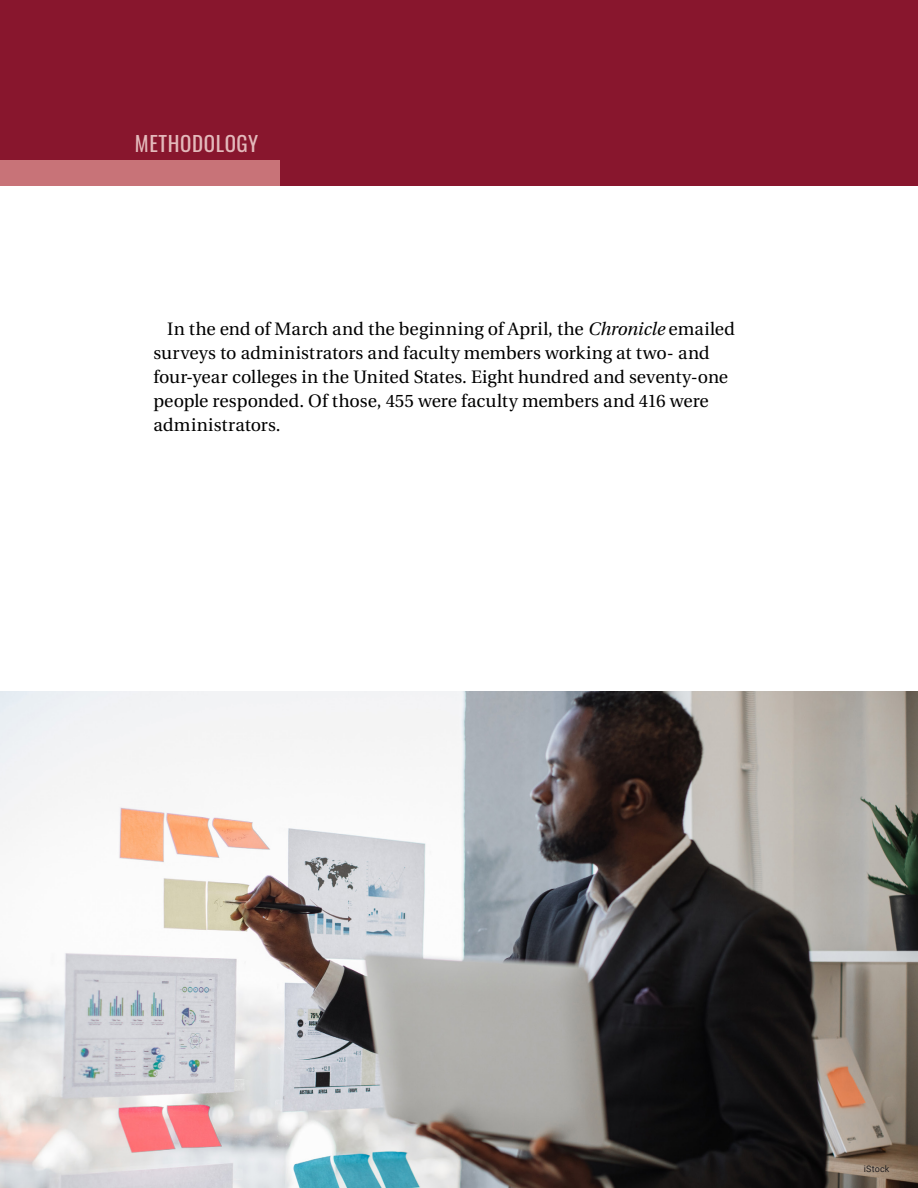
<style>
.page{position:relative;width:918px;height:1188px;background:#fff}
.page>*{position:absolute;margin:0;border:0;box-sizing:border-box;transform-origin:0 0}
.Section_Headers{font:21px "Oswald";letter-spacing:.03em;color:#e3b9bb}
._2023_Adobe_RB_Body_Copy{font:18px/24px "Heuristica";color:#000}
.CHE_Text_9_25-10_5_RR_No_Indent{font:9px "Roboto";letter-spacing:.02em;color:#231f20}
.s1{font-style:italic}
</style>
<div class="page">
<div style="left:0;top:0;width:918px;height:185px;background:#88162d"></div>
<div style="left:0;top:160px;width:279px;height:25px;background:#c87378"></div>
<img style="left:0;top:691px;width:918px;height:497px">
<p class="Section_Headers" style="left:135px;top:125px;width:125px">METHODOLOGY</p>
<p class="_2023_Adobe_RB_Body_Copy" style="left:153px;top:317px;width:583px;text-indent:14px">In the end of March and the beginning of April, the <span class="s1">Chronicle</span> emailed surveys to administrators and faculty members working at two- and four-year colleges in the United States. Eight hundred and seventy-one people responded. Of those, 455 were faculty members and 416 were administrators.</p>
<p class="CHE_Text_9_25-10_5_RR_No_Indent" style="left:864px;top:1162px;width:27px">iStock</p>
</div>
